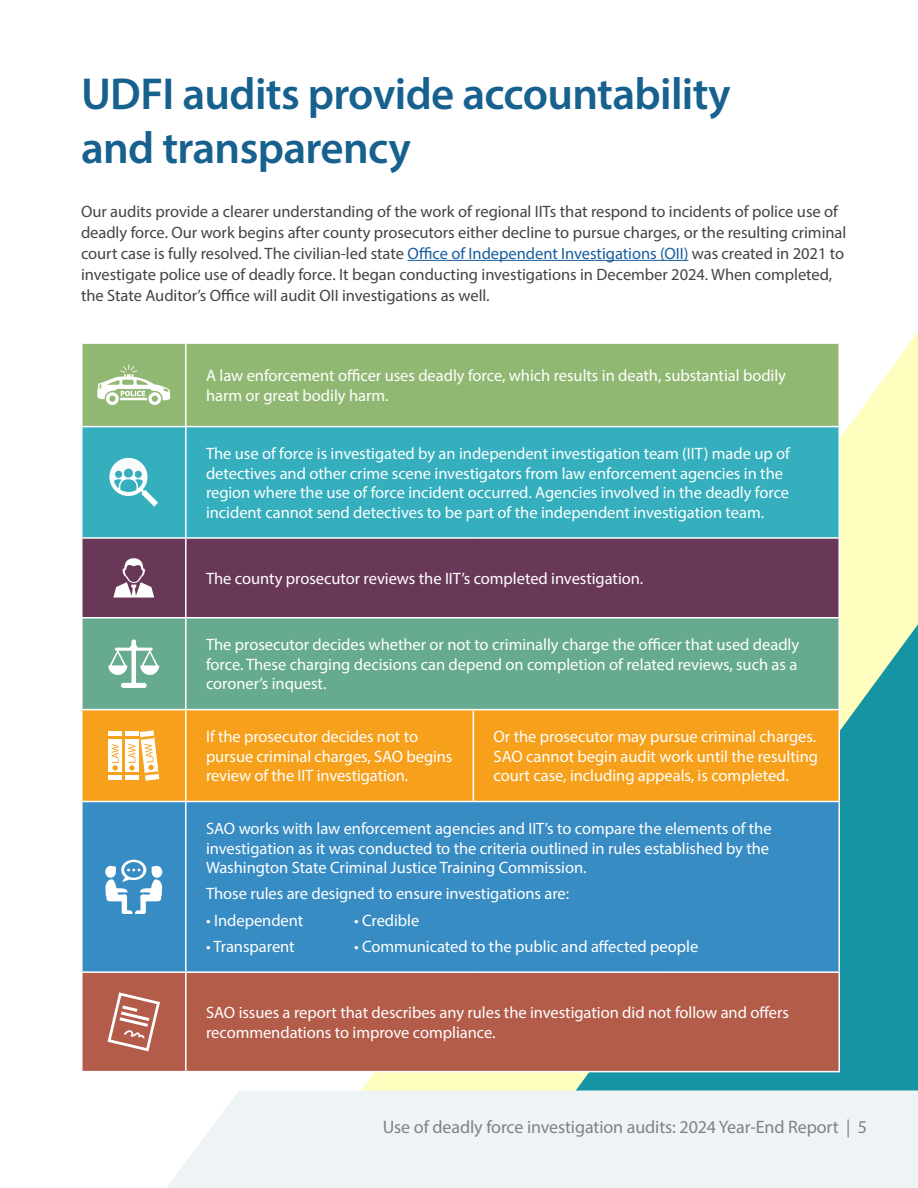
<style>
.page{position:relative;width:918px;height:1188px;background:#fff}
.page>*{position:absolute;margin:0;border:0;box-sizing:border-box;transform-origin:0 0}
.Heading_1{font:600 45px/54px "Myriad Pro";letter-spacing:-.015em;color:#17618f}
.t1{font:18px "Myriad Pro";letter-spacing:-.005em;color:#808285}
.Body_Paragraph_Myriad_Style_1{font:16.5px/19.5px "Myriad Pro";letter-spacing:-.005em;color:#fff}
.Body_Paragraph_Myriad_Style_1-2{font:16.5px/21px "Myriad Pro";letter-spacing:-.005em;color:#444}
.s1{color:#175d9e}
</style>
<div class="page">
<svg style="left:361px;top:332px;width:557px;height:759px;fill:#fefebe"></svg>
<svg style="left:504px;top:624px;width:414px;height:467px;background:#37a2a7"></svg>
<div style="left:167px;top:1091px;width:751px;height:97px;background:#eef3f5"></div>
<div style="left:83px;top:344px;width:755px;height:82px;background:#91b873"></div>
<div style="left:83px;top:427px;width:755px;height:110px;background:#35afbe"></div>
<div style="left:83px;top:539px;width:755px;height:78px;background:#693859"></div>
<div style="left:83px;top:619px;width:755px;height:90px;background:#66ab8f"></div>
<div style="left:83px;top:710px;width:755px;height:91px;background:#f6a01b"></div>
<div style="left:83px;top:802px;width:755px;height:169px;background:#388cc4"></div>
<div style="left:83px;top:973px;width:755px;height:98px;background:#b35c4a"></div>
<hr style="left:186px;top:342px;width:287px;height:2px;background:#fff">
<hr style="left:185px;top:344px;width:2px;height:82px;background:#fff">
<hr style="left:473px;top:342px;width:367px;height:2px;background:#fff">
<hr style="left:838px;top:344px;width:2px;height:82px;background:#fff">
<hr style="left:186px;top:426px;width:287px;height:1px;background:#fff">
<hr style="left:185px;top:427px;width:2px;height:110px;background:#fff">
<hr style="left:473px;top:426px;width:367px;height:1px;background:#fff">
<hr style="left:838px;top:427px;width:2px;height:110px;background:#fff">
<hr style="left:186px;top:537px;width:287px;height:2px;background:#fff">
<hr style="left:185px;top:539px;width:2px;height:78px;background:#fff">
<hr style="left:473px;top:537px;width:367px;height:2px;background:#fff">
<hr style="left:838px;top:539px;width:2px;height:78px;background:#fff">
<hr style="left:186px;top:617px;width:287px;height:2px;background:#fff">
<hr style="left:185px;top:619px;width:2px;height:90px;background:#fff">
<hr style="left:473px;top:617px;width:367px;height:2px;background:#fff">
<hr style="left:838px;top:619px;width:2px;height:90px;background:#fff">
<hr style="left:186px;top:709px;width:287px;height:1px;background:#fff">
<hr style="left:185px;top:710px;width:2px;height:91px;background:#fff">
<hr style="left:473px;top:709px;width:367px;height:1px;background:#fff">
<hr style="left:473px;top:710px;width:1px;height:91px;background:#fff">
<hr style="left:838px;top:710px;width:2px;height:91px;background:#fff">
<hr style="left:186px;top:801px;width:287px;height:1px;background:#fff">
<hr style="left:185px;top:802px;width:2px;height:169px;background:#fff">
<hr style="left:473px;top:801px;width:367px;height:1px;background:#fff">
<hr style="left:838px;top:802px;width:2px;height:169px;background:#fff">
<hr style="left:186px;top:971px;width:287px;height:2px;background:#fff">
<hr style="left:185px;top:973px;width:2px;height:98px;background:#fff">
<hr style="left:473px;top:971px;width:367px;height:2px;background:#fff">
<hr style="left:838px;top:973px;width:2px;height:98px;background:#fff">
<hr style="left:186px;top:1071px;width:287px;height:1px;background:#fff">
<hr style="left:473px;top:1071px;width:367px;height:1px;background:#fff">
<svg style="left:97px;top:365px;width:75px;height:40px"></svg>
<svg style="left:109px;top:458px;width:49px;height:49px"></svg>
<svg style="left:113px;top:558px;width:41px;height:40px"></svg>
<svg style="left:108px;top:639px;width:51px;height:49px"></svg>
<svg style="left:108px;top:730px;width:51px;height:51px"></svg>
<div style="left:141px;top:895px;width:5px;height:19px;background:#fff;border-radius:2px"></div>
<div style="left:122px;top:895px;width:5px;height:19px;background:#fff;border-radius:2px"></div>
<svg style="left:126px;top:910px;width:16px;height:4px"></svg>
<svg style="left:105px;top:860px;width:57px;height:41px"></svg>
<svg style="left:108px;top:992px;width:52px;height:59px"></svg>
<hr style="left:407px;top:260px;width:281px;height:1px;background:#175d9e">
<p class="Heading_1" style="left:81px;top:66px;width:651px">UDFI audits provide accountability and transparency</p>
<p class="Body_Paragraph_Myriad_Style_1-2" style="left:81px;top:200px;width:767px">Our audits provide a clearer understanding of the work of regional IITs that respond to incidents of police use of deadly force. Our work begins after county prosecutors either decline to pursue charges, or the resulting criminal court case is fully resolved. The civilian-led state <span class="s1">Office of Independent Investigations (OII)</span> was created in 2021 to investigate police use of deadly force. It began conducting investigations in December 2024. When completed, the State Auditor’s Office will audit OII investigations as well.</p>
<p class="Body_Paragraph_Myriad_Style_1" style="left:206px;top:366px;width:582px">A law enforcement officer uses deadly force, which results in death, substantial bodily harm or great bodily harm.</p>
<p class="Body_Paragraph_Myriad_Style_1" style="left:206px;top:444px;width:586px">The use of force is investigated by an independent investigation team (IIT) made up of detectives and other crime scene investigators from law enforcement agencies in the region where the use of force incident occurred. Agencies involved in the deadly force incident cannot send detectives to be part of the independent investigation team.</p>
<p class="Body_Paragraph_Myriad_Style_1" style="left:206px;top:569px;width:439px">The county prosecutor reviews the IIT’s completed investigation.</p>
<p class="Body_Paragraph_Myriad_Style_1" style="left:206px;top:635px;width:595px;text-align:justify">The prosecutor decides whether or not to criminally charge the officer that used deadly force. These charging decisions can depend on completion of related reviews, such as a coroner’s inquest.</p>
<p class="Body_Paragraph_Myriad_Style_1" style="left:206px;top:727px;width:248px">If the prosecutor decides not to pursue criminal charges, SAO begins review of the IIT investigation.</p>
<p class="Body_Paragraph_Myriad_Style_1" style="left:494px;top:727px;width:326px;text-align:justify">Or the prosecutor may pursue criminal charges.<br>SAO cannot begin audit work until the resulting court case, including appeals, is completed.</p>
<p class="Body_Paragraph_Myriad_Style_1" style="left:206px;top:819px;width:567px">SAO works with law enforcement agencies and IIT’s to compare the elements of the investigation as it was conducted to the criteria outlined in rules established by the<br>Washington State Criminal Justice Training Commission.</p>
<p class="Body_Paragraph_Myriad_Style_1" style="left:206px;top:884px;width:365px">Those rules are designed to ensure investigations are:</p>
<p class="Body_Paragraph_Myriad_Style_1" style="left:206px;top:910px;width:99px">• Independent</p>
<p class="Body_Paragraph_Myriad_Style_1" style="left:206px;top:936px;width:90px">• Transparent</p>
<p class="Body_Paragraph_Myriad_Style_1" style="left:354px;top:910px;width:67px">• Credible</p>
<p class="Body_Paragraph_Myriad_Style_1" style="left:354px;top:936px;width:346px">• Communicated to the public and affected people</p>
<p class="Body_Paragraph_Myriad_Style_1" style="left:206px;top:1003px;width:584px">SAO issues a report that describes any rules the investigation did not follow and offers recommendations to improve compliance.</p>
<p class="t1" style="left:383px;top:1116px;width:486px">Use of deadly force investigation audits: 2024 Year-End Report | 5</p>
</div>
